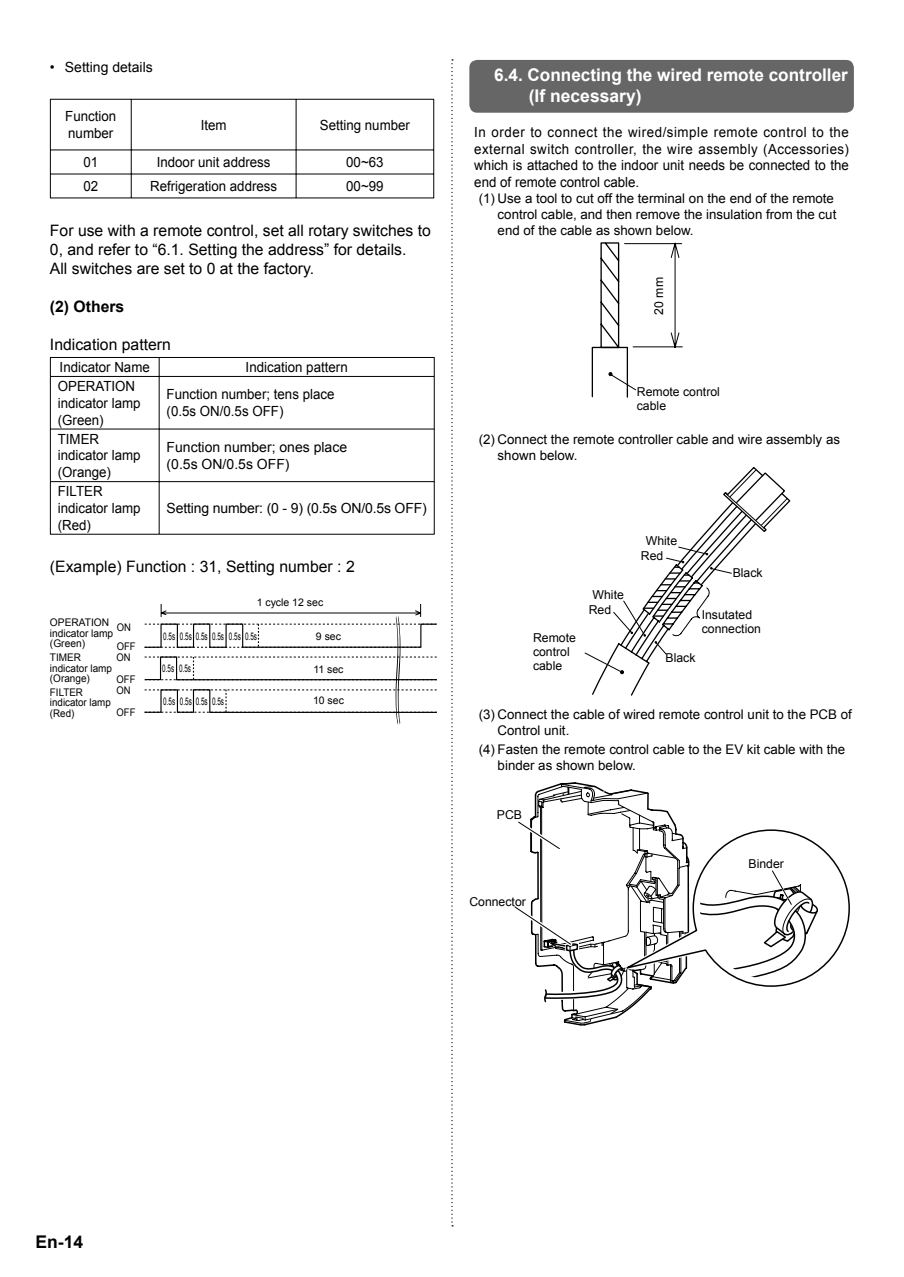
<style>
.page{position:relative;width:904px;height:1277px;background:#fff}
.page>*{position:absolute;margin:0;border:0;box-sizing:border-box;transform-origin:0 0}
.t1{font:700 17.5px/21px "Arial";color:#fff}
.t2{font:700 17.5px "Arial";color:#000}
.t3{font:15.75px/18.9px "Arial";color:#000}
.t4{font:700 15.75px "Arial";color:#000}
.t5{font:14px/16.8px "Arial";color:#000;scale:.95 1}
.t6{font:14px/16.8px "Arial";color:#000}
.t7{font:13.3px/15.9px "Arial";color:#000}
.t8{font:12.25px/14px "Arial";color:#000}
.t9{font:10.5px/10.5px "Arial";color:#000}
.t10{font:10.5px "Arial";color:#000;scale:.6 1}
.t11{font:10.5px/10.5px "Arial";color:#000;scale:.95 1}
.t12{font:10.5px/10.5px "Arial";color:#000;scale:.93 1}
.t13{font:10.5px/19.1px "Arial";color:#000;scale:.9 1}
</style>
<div class="page">
<svg style="left:451px;top:59px;width:2px;height:1167px"></svg>
<hr style="left:50px;top:99px;width:81px;height:1px;background:#000">
<hr style="left:50px;top:100px;width:1px;height:49px;background:#000">
<hr style="left:131px;top:99px;width:165px;height:1px;background:#000">
<hr style="left:131px;top:100px;width:1px;height:49px;background:#000">
<hr style="left:296px;top:99px;width:138px;height:1px;background:#000">
<hr style="left:296px;top:100px;width:1px;height:49px;background:#000">
<hr style="left:433px;top:100px;width:1px;height:49px;background:#000">
<hr style="left:50px;top:149px;width:81px;height:1px;background:#000">
<hr style="left:131px;top:149px;width:165px;height:1px;background:#000">
<hr style="left:296px;top:149px;width:138px;height:1px;background:#000">
<hr style="left:50px;top:174px;width:81px;height:1px;background:#000">
<svg style="left:50px;top:150px;width:1px;height:47px"></svg>
<hr style="left:131px;top:174px;width:165px;height:1px;background:#000">
<svg style="left:131px;top:150px;width:1px;height:47px"></svg>
<hr style="left:296px;top:174px;width:138px;height:1px;background:#000">
<svg style="left:296px;top:150px;width:1px;height:47px"></svg>
<svg style="left:433px;top:150px;width:1px;height:47px"></svg>
<hr style="left:50px;top:197px;width:246px;height:1px;background:#000">
<hr style="left:296px;top:197px;width:138px;height:1px;background:#000">
<hr style="left:50px;top:357px;width:109px;height:1px;background:#000">
<svg style="left:50px;top:358px;width:1px;height:18px"></svg>
<hr style="left:159px;top:357px;width:275px;height:1px;background:#000">
<svg style="left:159px;top:358px;width:1px;height:18px"></svg>
<svg style="left:434px;top:358px;width:1px;height:18px"></svg>
<hr style="left:50px;top:376px;width:109px;height:1px;background:#000">
<hr style="left:50px;top:377px;width:1px;height:51px;background:#000">
<hr style="left:159px;top:376px;width:275px;height:1px;background:#000">
<hr style="left:159px;top:377px;width:1px;height:51px;background:#000">
<hr style="left:434px;top:377px;width:1px;height:51px;background:#000">
<hr style="left:50px;top:428px;width:109px;height:1px;background:#000">
<hr style="left:50px;top:429px;width:1px;height:52px;background:#000">
<hr style="left:159px;top:428px;width:275px;height:1px;background:#000">
<hr style="left:159px;top:429px;width:1px;height:52px;background:#000">
<hr style="left:434px;top:429px;width:1px;height:52px;background:#000">
<hr style="left:50px;top:481px;width:109px;height:1px;background:#000">
<hr style="left:50px;top:482px;width:1px;height:52px;background:#000">
<hr style="left:159px;top:481px;width:275px;height:1px;background:#000">
<hr style="left:159px;top:482px;width:1px;height:52px;background:#000">
<hr style="left:434px;top:482px;width:1px;height:52px;background:#000">
<hr style="left:50px;top:534px;width:109px;height:1px;background:#000">
<hr style="left:159px;top:534px;width:275px;height:1px;background:#000">
<svg style="left:144px;top:604px;width:293px;height:120px"></svg>
<div style="left:469px;top:60px;width:384px;height:53px;background:#666;border-radius:8px"></div>
<svg style="left:591px;top:242px;width:91px;height:155px"></svg>
<svg style="left:584px;top:467px;width:206px;height:228px"></svg>
<svg style="left:514px;top:782px;width:336px;height:244px"></svg>
<p class="t6" style="left:50px;top:59px;width:104px">• Setting details</p>
<p class="t5" style="left:65px;top:108px;width:55px">Function number</p>
<p class="t5" style="left:201px;top:116px;width:29px">Item</p>
<p class="t5" style="left:320px;top:116px;width:96px">Setting number</p>
<p class="t5" style="left:83px;top:154px;width:17px">01</p>
<p class="t5" style="left:157px;top:154px;width:121px">Indoor unit address</p>
<p class="t5" style="left:346px;top:154px;width:41px">00~63</p>
<p class="t5" style="left:83px;top:178px;width:17px">02</p>
<p class="t5" style="left:150px;top:178px;width:135px">Refrigeration address</p>
<p class="t5" style="left:346px;top:178px;width:41px">00~99</p>
<p class="t3" style="left:50px;top:221px;width:382px">For use with a remote control, set all rotary switches to<br>0, and refer to “6.1. Setting the address” for details.<br>All switches are set to 0 at the factory.</p>
<p class="t4" style="left:50px;top:297px;width:76px">(2) Others</p>
<p class="t3" style="left:50px;top:335px;width:122px">Indication pattern</p>
<p class="t5" style="left:60px;top:358px;width:96px">Indicator Name</p>
<p class="t5" style="left:246px;top:358px;width:109px">Indication pattern</p>
<p class="t5" style="left:58px;top:377px;width:89px">OPERATION indicator lamp (Green)</p>
<p class="t5" style="left:167px;top:386px;width:178px">Function number; tens place (0.5s ON/0.5s OFF)</p>
<p class="t5" style="left:58px;top:430px;width:89px">TIMER indicator lamp (Orange)</p>
<p class="t6" style="left:167px;top:438px;width:182px">Function number; ones place (0.5s ON/0.5s OFF)</p>
<p class="t5" style="left:58px;top:483px;width:89px">FILTER indicator lamp (Red)</p>
<p class="t6" style="left:167px;top:499px;width:262px">Setting number: (0 - 9) (0.5s ON/0.5s OFF)</p>
<p class="t3" style="left:50px;top:557px;width:306px">(Example) Function : 31, Setting number : 2</p>
<p class="t9" style="left:50px;top:617px;width:65px">OPERATION indicator lamp (Green)</p>
<p class="t11" style="left:50px;top:652px;width:67px">TIMER indicator lamp (Orange)</p>
<p class="t12" style="left:50px;top:686px;width:67px">FILTER indicator lamp (Red)</p>
<p class="t13" style="left:117px;top:617px;width:23px">ON<br>OFF</p>
<p class="t13" style="left:116px;top:645px;width:23px;line-height:22.4px">ON<br>OFF</p>
<p class="t13" style="left:116px;top:678px;width:23px;line-height:22.2px">ON<br>OFF</p>
<p class="t9" style="left:257px;top:597px;width:68px">1 cycle 12 sec</p>
<p class="t10" style="left:163px;top:630px;width:21px">0.5s</p>
<p class="t10" style="left:180px;top:630px;width:130px">0.5s 0.5s 0.5s 0.5s 0.5s</p>
<p class="t9" style="left:316px;top:631px;width:27px">9 sec</p>
<p class="t10" style="left:162px;top:662px;width:49px">0.5s 0.5s</p>
<p class="t10" style="left:163px;top:695px;width:21px">0.5s</p>
<p class="t10" style="left:180px;top:695px;width:75px">0.5s 0.5s 0.5s</p>
<p class="t9" style="left:313px;top:664px;width:32px">11 sec</p>
<p class="t9" style="left:313px;top:694px;width:32px">10 sec</p>
<p class="t1" style="left:528px;top:64px;width:321px;text-indent:-35px">6.4. Connecting the wired remote controller (If necessary)</p>
<p class="t5" style="left:474px;top:123px;width:396px;text-align:justify">In order to connect the wired/simple remote control to the external switch controller, the wire assembly (Accessories) which is attached to the indoor unit needs be connected to the end of remote control cable.</p>
<p class="t7" style="left:497px;top:191px;width:340px;text-indent:-19px">(1) Use a tool to cut off the terminal on the end of the remote control cable, and then remove the insulation from the cut end of the cable as shown below.</p>
<p class="t8" style="left:652px;top:314px;width:39px;rotate:-90deg">20 mm</p>
<p class="t8" style="left:637px;top:384px;width:85px">Remote control cable</p>
<p class="t7" style="left:497px;top:431px;width:344px;text-indent:-19px">(2) Connect the remote controller cable and wire assembly as shown below.</p>
<p class="t8" style="left:533px;top:631px;width:44px">Remote control cable</p>
<p class="t8" style="left:588px;top:586px;width:37px;line-height:15.4px;text-indent:4px">White<br>Red</p>
<p class="t8" style="left:641px;top:533px;width:38px;line-height:14.9px;text-indent:5px">White<br>Red</p>
<p class="t8" style="left:732px;top:566px;width:31px">Black</p>
<p class="t8" style="left:701px;top:607px;width:61px">Insutated connection</p>
<p class="t8" style="left:665px;top:650px;width:31px">Black</p>
<p class="t7" style="left:497px;top:706px;width:356px;text-indent:-19px">(3) Connect the cable of wired remote control unit to the PCB of<br>Control unit.</p>
<p class="t7" style="left:497px;top:740px;width:349px;text-indent:-19px">(4) Fasten the remote control cable to the EV kit cable with the binder as shown below.</p>
<p class="t8" style="left:497px;top:807px;width:27px">PCB</p>
<p class="t8" style="left:469px;top:895px;width:58px">Connector</p>
<p class="t8" style="left:748px;top:856px;width:37px">Binder</p>
<p class="t2" style="left:35px;top:1231px;width:49px">En-14</p>
</div>
